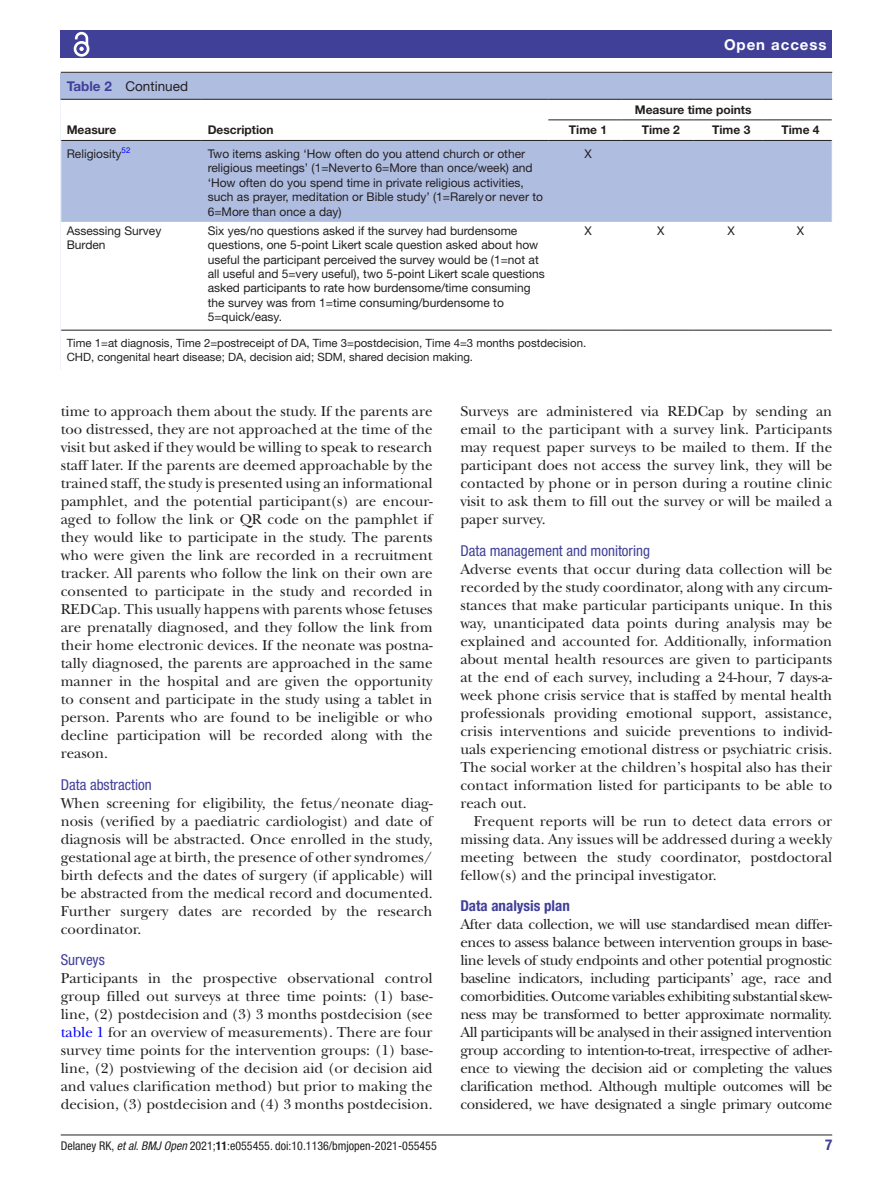
<style>
.page{position:relative;width:893px;height:1191px;background:#fff}
.page>*{position:absolute;margin:0;border:0;box-sizing:border-box;transform-origin:0 0}
.t1{font:15px/18px "New Baskerville";color:#231f20;text-align:justify}
.t2{font:condensed 15px "Helvetica Neue LT Std";color:#414099}
.t3{font:700 condensed 15px "Helvetica Neue LT Std";color:#414099}
.t4{font:700 15px "Helvetica Neue LT Std";letter-spacing:.065em;color:#fff}
.t5{font:13.5px "Helvetica Neue LT Std";color:#231f20}
.t6{font:12px/14.4px "Helvetica Neue LT Std";color:#231f20}
.t7{font:condensed 12px "Helvetica Neue LT Std";color:#231f20}
.t8{font:700 12px "Helvetica Neue LT Std";color:#231f20}
.t9{font:11.4px/13.6px "Helvetica Neue LT Std";color:#231f20}
.s1{font-weight:700;color:#414099}
.s2{color:#00f}
.s3{font-style:italic}
.s4{font-weight:700}
</style>
<div class="page">
<hr style="left:61px;top:1134px;width:771px;height:1px;background:#231f20">
<div style="left:61px;top:31px;width:771px;height:27px;background:#414099"></div>
<svg style="left:73px;top:31px;width:17px;height:26px"></svg>
<div style="left:61px;top:91px;width:771px;height:279px;background:#afbde1"></div>
<div style="left:61px;top:100px;width:771px;height:270px;background:#fff"></div>
<svg style="left:61px;top:141px;width:771px;height:81px"></svg>
<hr style="left:61px;top:140px;width:141px;height:1px;background:#231f20">
<hr style="left:202px;top:140px;width:346px;height:1px;background:#231f20">
<hr style="left:61px;top:99px;width:141px;height:1px;background:#231f20">
<hr style="left:202px;top:99px;width:346px;height:1px;background:#231f20">
<hr style="left:548px;top:99px;width:74px;height:1px;background:#231f20">
<hr style="left:622px;top:99px;width:72px;height:1px;background:#231f20">
<hr style="left:694px;top:99px;width:69px;height:1px;background:#231f20">
<hr style="left:763px;top:99px;width:69px;height:1px;background:#231f20">
<hr style="left:548px;top:119px;width:74px;height:1px;background:#231f20">
<hr style="left:548px;top:140px;width:74px;height:1px;background:#231f20">
<hr style="left:622px;top:119px;width:72px;height:1px;background:#231f20">
<hr style="left:622px;top:140px;width:72px;height:1px;background:#231f20">
<hr style="left:694px;top:119px;width:69px;height:1px;background:#231f20">
<hr style="left:694px;top:140px;width:69px;height:1px;background:#231f20">
<hr style="left:763px;top:119px;width:69px;height:1px;background:#231f20">
<hr style="left:763px;top:140px;width:69px;height:1px;background:#231f20">
<hr style="left:61px;top:330px;width:141px;height:1px;background:#231f20">
<hr style="left:202px;top:330px;width:346px;height:1px;background:#231f20">
<hr style="left:548px;top:330px;width:74px;height:1px;background:#231f20">
<hr style="left:622px;top:330px;width:72px;height:1px;background:#231f20">
<hr style="left:694px;top:330px;width:69px;height:1px;background:#231f20">
<hr style="left:763px;top:330px;width:69px;height:1px;background:#231f20">
<svg style="left:60px;top:100px;width:1px;height:40px"></svg>
<hr style="left:67px;top:346px;width:765px;height:2px;background:#fff">
<hr style="left:67px;top:360px;width:765px;height:2px;background:#fff">
<div style="left:61px;top:73px;width:771px;height:18px;background:#afbde1"></div>
<hr style="left:61px;top:72px;width:771px;height:1px;background:#231f20">
<p class="t5" style="left:67px;top:78px;width:123px"><span class="s1">Table 2</span> Continued</p>
<p class="t8" style="left:67px;top:123px;width:51px">Measure</p>
<p class="t8" style="left:208px;top:123px;width:67px">Description</p>
<p class="t4" style="left:724px;top:35px;width:104px">Open access</p>
<p class="t8" style="left:635px;top:102px;width:118px">Measure time points</p>
<p class="t8" style="left:569px;top:123px;width:40px">Time 1</p>
<p class="t8" style="left:642px;top:123px;width:40px">Time 2</p>
<p class="t8" style="left:712px;top:123px;width:40px">Time 3</p>
<p class="t8" style="left:781px;top:123px;width:40px">Time 4</p>
<p class="t6" style="left:67px;top:146px;width:65px">Religiosity<sup>52</sup></p>
<p class="t6" style="left:208px;top:146px;width:337px">Two items asking ‘How often do you attend church or other religious meetings’ (1=Neverto 6=More than once/week) and ‘How often do you spend time in private religious activities, such as prayer, meditation or Bible study’ (1=Rarelyor never to 6=More than once a day)</p>
<p class="t6" style="left:584px;top:146px;width:9px">X</p>
<p class="t6" style="left:67px;top:223px;width:96px">Assessing Survey<br>Burden</p>
<p class="t6" style="left:208px;top:223px;width:339px">Six yes/no questions asked if the survey had burdensome questions, one 5-point Likert scale question asked about how useful the participant perceived the survey would be (1=not at all useful and 5=very useful), two 5-point Likert scale questions asked participants to rate how burdensome/time consuming the survey was from 1=time consuming/burdensome to 5=quick/easy.</p>
<p class="t6" style="left:584px;top:223px;width:9px">X</p>
<p class="t6" style="left:657px;top:223px;width:9px">X</p>
<p class="t6" style="left:728px;top:223px;width:9px">X</p>
<p class="t6" style="left:797px;top:223px;width:9px">X</p>
<p class="t9" style="left:67px;top:336px;width:521px">Time 1=at diagnosis, Time 2=postreceipt of DA, Time 3=postdecision, Time 4=3 months postdecision.<br>CHD, congenital heart disease; DA, decision aid; SDM, shared decision making.</p>
<p class="t1" style="left:61px;top:402px;width:373px">time to approach them about the study. If the parents are too distressed, they are not approached at the time of the visit but asked if they would be willing to speak to research staff later. If the parents are deemed approachable by the trained staff, the study is presented using an informational pamphlet, and the potential participant(s) are encour&shy;aged to follow the link or QR code on the pamphlet if they would like to participate in the study. The parents who were given the link are recorded in a recruitment tracker. All parents who follow the link on their own are consented to participate in the study and recorded in REDCap. This usually happens with parents whose fetuses are prenatally diagnosed, and they follow the link from their home electronic devices. If the neonate was postna&shy;tally diagnosed, the parents are approached in the same manner in the hospital and are given the opportunity to consent and participate in the study using a tablet in person. Parents who are found to be ineligible or who decline participation will be recorded along with the reason.</p>
<p class="t2" style="left:61px;top:775px;width:92px">Data abstraction</p>
<p class="t1" style="left:61px;top:794px;width:373px">When screening for eligibility, the fetus/neonate diag&shy;nosis (verified by a paediatric cardiologist) and date of diagnosis will be abstracted. Once enrolled in the study, gestational age at birth, the presence of other syndromes/ birth defects and the dates of surgery (if applicable) will be abstracted from the medical record and documented.<br>Further surgery dates are recorded by the research coordinator.</p>
<p class="t2" style="left:61px;top:951px;width:46px">Surveys</p>
<p class="t1" style="left:61px;top:969px;width:373px">Participants in the prospective observational control group filled out surveys at three time points: (1) base&shy;line, (2) postdecision and (3) 3 months postdecision (see <span class="s2">table 1</span> for an overview of measurements). There are four survey time points for the intervention groups: (1) base&shy;line, (2) postviewing of the decision aid (or decision aid and values clarification method) but prior to making the decision, (3) postdecision and (4) 3 months postdecision.</p>
<p class="t1" style="left:460px;top:402px;width:373px">Surveys are administered via REDCap by sending an email to the participant with a survey link. Participants may request paper surveys to be mailed to them. If the participant does not access the survey link, they will be contacted by phone or in person during a routine clinic visit to ask them to fill out the survey or will be mailed a paper survey.</p>
<p class="t2" style="left:460px;top:541px;width:191px">Data management and monitoring</p>
<p class="t1" style="left:460px;top:560px;width:373px">Adverse events that occur during data collection will be recorded by the study coordinator, along with any circum&shy;stances that make particular participants unique. In this way, unanticipated data points during analysis may be explained and accounted for. Additionally, information about mental health resources are given to participants at the end of each survey, including a 24-hour, 7 days-a&shy;week phone crisis service that is staffed by mental health professionals providing emotional support, assistance, crisis interventions and suicide preventions to individ&shy;uals experiencing emotional distress or psychiatric crisis.<br>The social worker at the children’s hospital also has their contact information listed for participants to be able to reach out.</p>
<p class="t1" style="left:460px;top:812px;width:373px;text-indent:14px">Frequent reports will be run to detect data errors or missing data. Any issues will be addressed during a weekly meeting between the study coordinator, postdoctoral fellow(s) and the principal investigator.</p>
<p class="t3" style="left:460px;top:897px;width:111px">Data analysis plan</p>
<p class="t1" style="left:460px;top:915px;width:373px">After data collection, we will use standardised mean differ&shy;ences to assess balance between intervention groups in base&shy;line levels of study endpoints and other potential prognostic baseline indicators, including participants’ age, race and comorbidities. Outcome variables exhibiting substantial skew&shy;ness may be transformed to better approximate normality.<br>All participants will be analysed in their assigned intervention group according to intention-to-treat, irrespective of adher&shy;ence to viewing the decision aid or completing the values clarification method. Although multiple outcomes will be considered, we have designated a single primary outcome</p>
<p class="t7" style="left:61px;top:1138px;width:378px">Delaney RK, <span class="s3">et al</span>. <span class="s3">BMJ Open</span> 2021;<span class="s4">11</span>:e055455. doi:10.1136/bmjopen-2021-055455</p>
<p class="t3" style="left:825px;top:1135px;width:9px">7</p>
</div>
